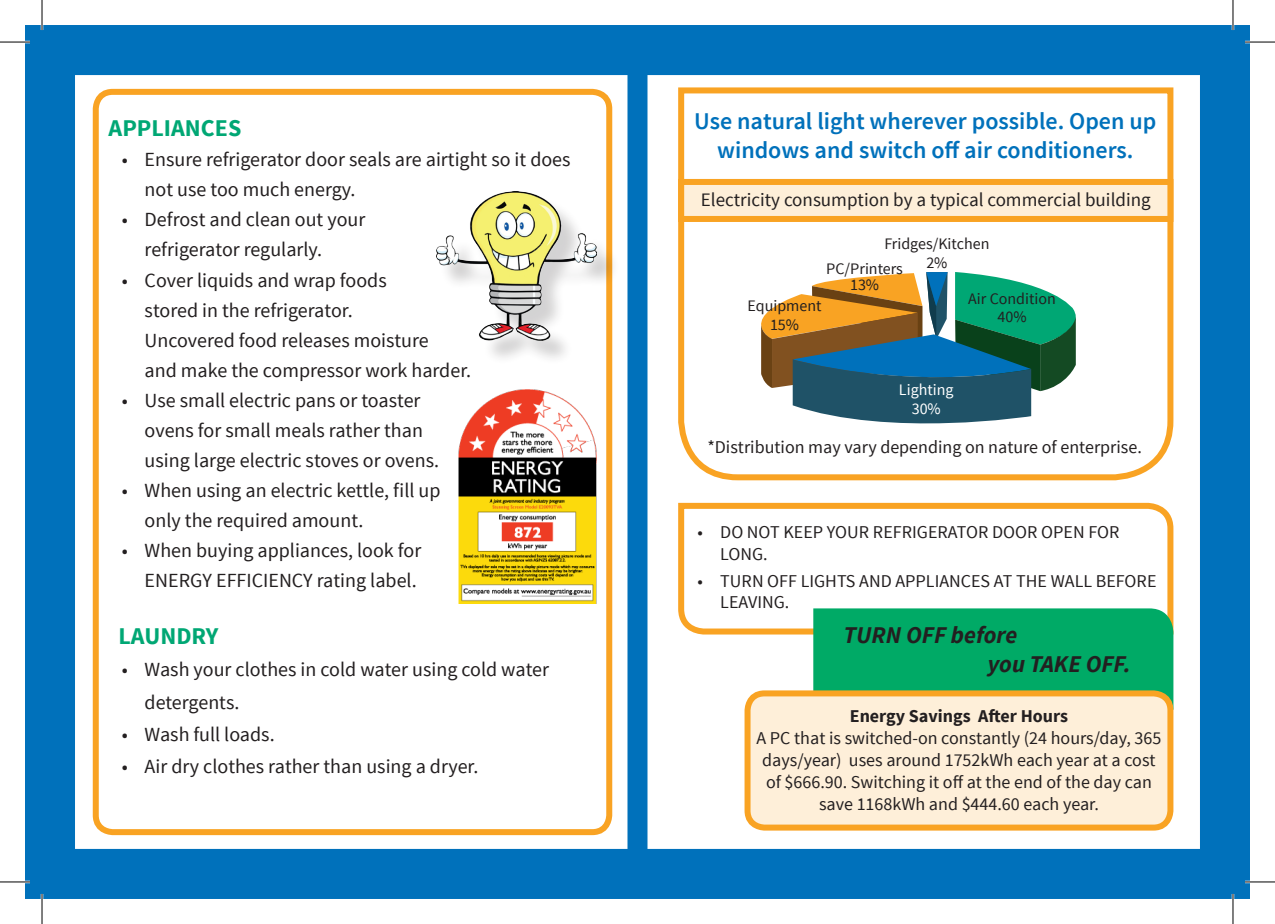
<style>
.page{position:relative;width:1275px;height:924px;background:#fff}
.page>*{position:absolute;margin:0;border:0;box-sizing:border-box;transform-origin:0 0}
.t1{font:600 24px/28.8px "Source Sans Pro";color:#0071bb;text-align:center}
.t2{font:italic 700 24px "Source Sans Pro";color:#231f20}
.t3{font:700 24px "Source Sans Pro";color:#00a774}
.t4{font:20px/30px "Source Sans Pro";color:#231f20}
.t5{font:19px "Source Sans Pro";color:#231f20}
.t6{font:18px/22px "Source Sans Pro";color:#231f20}
.t7{font:700 18px "Source Sans Pro";color:#231f20}
.t8{font:16px "Source Sans Pro";color:#231f20}
.t9{font:16px "Source Sans Pro";color:#fff}
</style>
<div class="page">
<div style="left:25px;top:25px;width:1225px;height:873px;border:50px solid #0071bb"></div>
<svg style="left:678px;top:87px;width:496px;height:394px"></svg>
<svg style="left:678px;top:502px;width:496px;height:135px"></svg>
<div style="left:678px;top:179px;width:495px;height:43px;background:#feefd9;border:6px solid #f9a323"></div>
<div style="left:813px;top:608px;width:360px;height:95px;background:#0a6"></div>
<div style="left:747px;top:693px;width:423px;height:134px;background:#feefd9;border-radius:17px"></div>
<div style="left:744px;top:690px;width:429px;height:140px;border:6px solid #f9a323;border-radius:17px"></div>
<div style="left:93px;top:89px;width:519px;height:745px;border:6px solid #f9a323;border-radius:17px"></div>
<svg style="left:737px;top:272px;width:350px;height:166px"></svg>
<div style="left:440px;top:195px;width:181px;height:170px;background:#231f20;opacity:.2"></div>
<img style="left:436px;top:192px;width:160px;height:148px">
<div style="left:627px;top:54px;width:20px;height:799px;background:#0071bb"></div>
<img style="left:459px;top:389px;width:137px;height:214px">
<hr style="left:0;top:41px;width:30px;height:2px;background:#fff">
<hr style="left:1245px;top:41px;width:30px;height:2px;background:#fff">
<hr style="left:0;top:880px;width:30px;height:2px;background:#fff">
<hr style="left:1245px;top:880px;width:30px;height:2px;background:#fff">
<hr style="left:41px;top:0;width:2px;height:30px;background:#fff">
<hr style="left:41px;top:893px;width:2px;height:30px;background:#fff">
<hr style="left:1231px;top:0;width:3px;height:30px;background:#fff">
<hr style="left:1231px;top:893px;width:3px;height:30px;background:#fff">
<hr style="left:0;top:42px;width:30px;height:1px;background:#000">
<hr style="left:1245px;top:42px;width:30px;height:1px;background:#000">
<hr style="left:0;top:881px;width:30px;height:1px;background:#000">
<hr style="left:1245px;top:881px;width:30px;height:1px;background:#000">
<hr style="left:42px;top:0;width:1px;height:30px;background:#000">
<hr style="left:42px;top:893px;width:1px;height:30px;background:#000">
<hr style="left:1232px;top:0;width:1px;height:30px;background:#000">
<hr style="left:1232px;top:893px;width:1px;height:30px;background:#000">
<p class="t3" style="left:109px;top:113px;width:134px">APPLIANCES</p>
<p class="t4" style="left:145px;top:145px;width:427px;text-indent:-23px">• Ensure refrigerator door seals are airtight so it does not use too much energy.</p>
<p class="t4" style="left:145px;top:205px;width:222px;text-indent:-23px">• Defrost and clean out your refrigerator regularly.</p>
<p class="t4" style="left:145px;top:265px;width:328px;text-indent:-23px">• Cover liquids and wrap foods<br>stored in the refrigerator.<br>Uncovered food releases moisture<br>and make the compressor work harder.</p>
<p class="t4" style="left:145px;top:385px;width:296px;text-indent:-23px">• Use small electric pans or toaster ovens for small meals rather than using large electric stoves or ovens.</p>
<p class="t4" style="left:145px;top:475px;width:297px;text-indent:-23px">• When using an electric kettle, fill up only the required amount.</p>
<p class="t4" style="left:122px;top:535px;width:301px;text-align:right">• When buying appliances, look for<br>ENERGY EFFICIENCY rating label.</p>
<p class="t3" style="left:119px;top:620px;width:101px">LAUNDRY</p>
<p class="t4" style="left:145px;top:654px;width:406px;line-height:32px;text-indent:-23px">• Wash your clothes in cold water using cold water detergents.</p>
<p class="t4" style="left:122px;top:719px;width:154px">• Wash full loads.</p>
<p class="t4" style="left:122px;top:751px;width:358px">• Air dry clothes rather than using a dryer.</p>
<p class="t1" style="left:694px;top:107px;width:464px">Use natural light wherever possible. Open up windows and switch off air conditioners.</p>
<p class="t5" style="left:701px;top:188px;width:451px">Electricity consumption by a typical commercial building</p>
<p class="t8" style="left:884px;top:234px;width:107px">Fridges/Kitchen</p>
<p class="t8" style="left:926px;top:253px;width:23px">2%</p>
<p class="t8" style="left:826px;top:258px;width:78px">PC/Printers</p>
<p class="t8" style="left:850px;top:274px;width:31px">13%</p>
<p class="t8" style="left:747px;top:295px;width:76px">Equipment</p>
<p class="t8" style="left:770px;top:314px;width:31px">15%</p>
<p class="t8" style="left:968px;top:288px;width:89px">Air Condition</p>
<p class="t8" style="left:997px;top:306px;width:31px">40%</p>
<p class="t9" style="left:899px;top:379px;width:56px">Lighting</p>
<p class="t9" style="left:911px;top:399px;width:31px">30%</p>
<p class="t6" style="left:707px;top:436px;width:436px">*Distribution may vary depending on nature of enterprise.</p>
<p class="t6" style="left:720px;top:521px;width:401px;text-indent:-23px">• DO NOT KEEP YOUR REFRIGERATOR DOOR OPEN FOR<br>LONG.</p>
<p class="t6" style="left:720px;top:570px;width:438px;text-indent:-23px">• TURN OFF LIGHTS AND APPLIANCES AT THE WALL BEFORE<br>LEAVING.</p>
<p class="t2" style="left:843px;top:619px;width:175px">TURN OFF before</p>
<p class="t2" style="left:987px;top:648px;width:145px">you TAKE OFF.</p>
<p class="t7" style="left:850px;top:704px;width:220px">Energy Savings After Hours</p>
<p class="t6" style="left:756px;top:726px;width:406px;text-align:center">A PC that is switched-on constantly (24 hours/day, 365 days/year) uses around 1752kWh each year at a cost of $666.90. Switching it off at the end of the day can save 1168kWh and $444.60 each year.</p>
</div>
